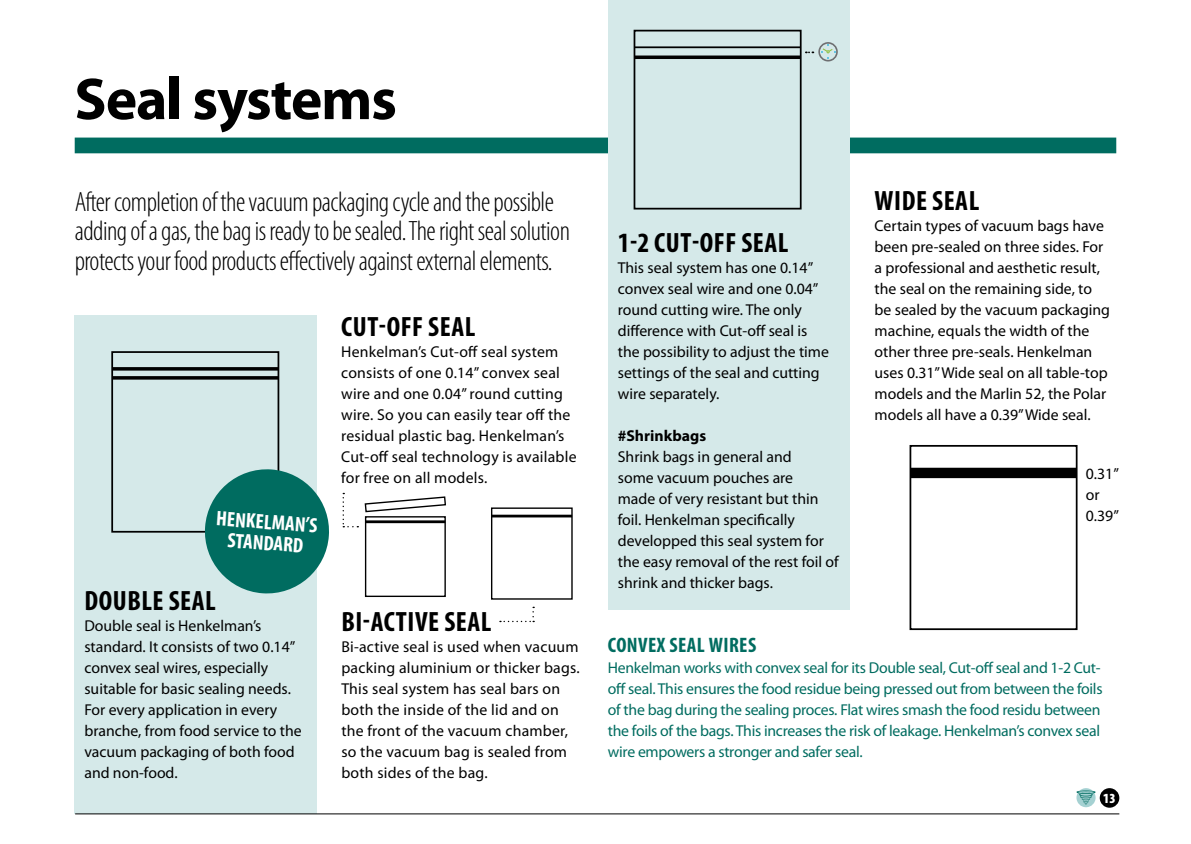
<style>
.page{position:relative;width:1191px;height:844px;background:#fff}
.page>*{position:absolute;margin:0;border:0;box-sizing:border-box;transform-origin:0 0}
.t1{font:700 59.5px "Myriad Pro";letter-spacing:-.02em;color:#000}
.t2{font:300 condensed 28px/29.8px "Myriad Pro";letter-spacing:-.02em;color:#000}
.t3{font:700 condensed 28px "Myriad Pro";letter-spacing:.02em;color:#000}
.t4{font:700 condensed 21px/21px "Myriad Pro";color:#fff;text-align:center}
.t5{font:700 condensed 21px "Myriad Pro";letter-spacing:.02em;color:#006c60}
.t6{font:15.75px/21px "Myriad Pro";color:#000}
.t7{font:15.75px/21px "Myriad Pro";letter-spacing:-.02em;color:#006c60}
.t8{font:700 15.75px "Myriad Pro";color:#000}
.t9{font:900 condensed 14px "Myriad Pro";color:#fff}
</style>
<div class="page">
<div style="left:75px;top:137px;width:1041px;height:16px;background:#006c60"></div>
<div style="left:74px;top:315px;width:243px;height:498px;background:#d5e9e9"></div>
<div style="left:608px;top:0;width:242px;height:609px;background:#d5e9e9"></div>
<div style="left:111px;top:351px;width:168px;height:181px;border:2px solid #000"></div>
<hr style="left:112px;top:367px;width:166px;height:3px;background:#000">
<hr style="left:112px;top:376px;width:166px;height:3px;background:#000">
<div style="left:633px;top:30px;width:168px;height:179px;border:2px solid #000"></div>
<div style="left:909px;top:445px;width:168px;height:185px;border:2px solid #000"></div>
<hr style="left:634px;top:46px;width:167px;height:2px;background:#000">
<svg style="left:634px;top:55px;width:167px;height:4px"></svg>
<div style="left:910px;top:467px;width:166px;height:11px;background:#000"></div>
<svg style="left:203px;top:467px;width:126px;height:127px"></svg>
<div style="left:365px;top:516px;width:81px;height:81px;border:1px solid #000"></div>
<div style="left:491px;top:507px;width:81px;height:92px;border:1px solid #000"></div>
<hr style="left:365px;top:520px;width:80px;height:3px;background:#000">
<hr style="left:491px;top:514px;width:81px;height:3px;background:#000">
<svg style="left:364px;top:496px;width:82px;height:17px"></svg>
<svg style="left:500px;top:606px;width:34px;height:16px"></svg>
<svg style="left:342px;top:492px;width:16px;height:35px"></svg>
<svg style="left:806px;top:42px;width:31px;height:19px"></svg>
<hr style="left:75px;top:813px;width:1044px;height:1px;background:#000">
<div style="left:1099px;top:787px;width:20px;height:20px;background:#000;border-radius:50%"></div>
<svg style="left:1076px;top:787px;width:19px;height:20px"></svg>
<hr style="left:1076px;top:790px;width:19px;height:3px;background:#006c60;border-radius:50%">
<svg style="left:1078px;top:791px;width:15px;height:14px"></svg>
<h1 class="t1" style="left:74px;top:66px;width:324px">Seal systems</h1>
<h2 class="t2" style="left:75px;top:187px;width:497px">After completion of the vacuum packaging cycle and the possible adding of a gas, the bag is ready to be sealed. The right seal solution protects your food products effectively against external elements.</h2>
<h2 class="t3" style="left:874px;top:185px;width:106px">WIDE SEAL</h2>
<p class="t6" style="left:874px;top:216px;width:237px">Certain types of vacuum bags have been pre-sealed on three sides. For a professional and aesthetic result, the seal on the remaining side, to be sealed by the vacuum packaging machine, equals the width of the other three pre-seals. Henkelman uses 0.31” Wide seal on all table-top models and the Marlin 52, the Polar models all have a 0.39” Wide seal.</p>
<h2 class="t3" style="left:618px;top:227px;width:172px">1-2 CUT-OFF SEAL</h2>
<p class="t6" style="left:618px;top:258px;width:213px">This seal system has one 0.14” convex seal wire and one 0.04” round cutting wire. The only difference with Cut-off seal is the possibility to adjust the time settings of the seal and cutting wire separately.</p>
<p class="t8" style="left:618px;top:427px;width:90px">#Shrinkbags</p>
<p class="t6" style="left:618px;top:446px;width:222px">Shrink bags in general and<br>some vacuum pouches are<br>made of very resistant but thin foil. Henkelman specifically developped this seal system for the easy removal of the rest foil of shrink and thicker bags.</p>
<h2 class="t3" style="left:341px;top:311px;width:136px">CUT-OFF SEAL</h2>
<p class="t6" style="left:341px;top:342px;width:237px">Henkelman’s Cut-off seal system consists of one 0.14” convex seal wire and one 0.04” round cutting wire. So you can easily tear off the residual plastic bag. Henkelman’s<br>Cut-off seal technology is available for free on all models.</p>
<p class="t6" style="left:1085px;top:463px;width:35px">0.31” or<br>0.39”</p>
<h3 class="t4" style="left:217px;top:508px;width:103px;rotate:4deg">HENKELMAN’S<br>STANDARD</h3>
<h2 class="t3" style="left:84px;top:584px;width:133px">DOUBLE SEAL</h2>
<p class="t6" style="left:84px;top:615px;width:219px">Double seal is Henkelman’s standard. It consists of two 0.14” convex seal wires, especially suitable for basic sealing needs.<br>For every application in every branche, from food service to the vacuum packaging of both food and non-food.</p>
<h2 class="t3" style="left:341px;top:605px;width:152px">BI-ACTIVE SEAL</h2>
<p class="t6" style="left:341px;top:636px;width:240px">Bi-active seal is used when vacuum packing aluminium or thicker bags.<br>This seal system has seal bars on both the inside of the lid and on the front of the vacuum chamber, so the vacuum bag is sealed from both sides of the bag.</p>
<h3 class="t5" style="left:608px;top:632px;width:150px">CONVEX SEAL WIRES</h3>
<p class="t7" style="left:608px;top:657px;width:496px">Henkelman works with convex seal for its Double seal, Cut-off seal and 1-2 Cut&shy;off seal. This ensures the food residue being pressed out from between the foils of the bag during the sealing proces. Flat wires smash the food residu between the foils of the bags. This increases the risk of leakage. Henkelman’s convex seal wire empowers a stronger and safer seal.</p>
<p class="t9" style="left:1103px;top:790px;width:14px">13</p>
</div>
